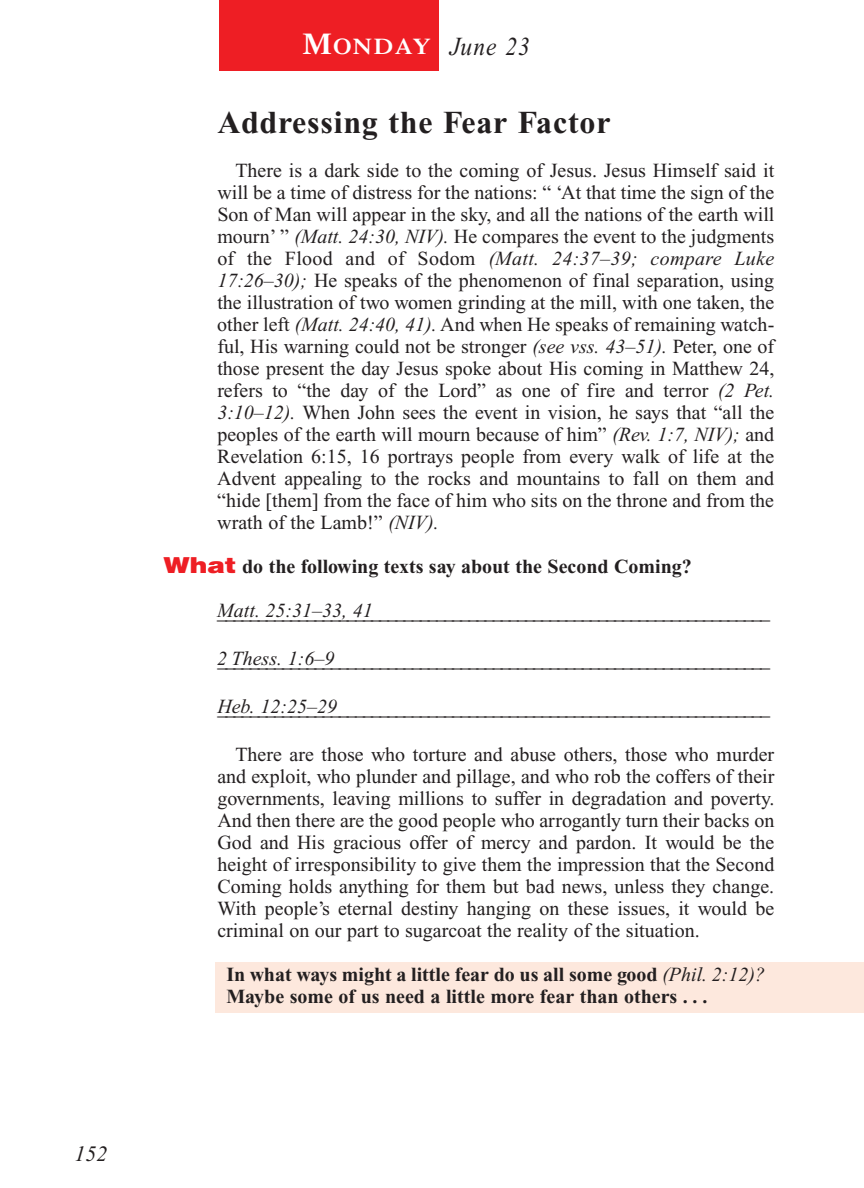
<style>
.page{position:relative;width:864px;height:1188px;background:#fff}
.page>*{position:absolute;margin:0;border:0;box-sizing:border-box;transform-origin:0 0}
.t1{font:700 32px "Times New Roman";letter-spacing:.025em;color:#231f20}
.t2{font:italic 26px "Times New Roman";letter-spacing:.05em;color:#231f20;scale:.9 1}
.t3{font:italic 22px "Times New Roman";color:#231f20}
.t4{font:20px/22px "Times New Roman";color:#231f20;text-align:justify}
.t5{font:italic 20px "Times New Roman";color:#231f20}
.t6{font:700 20px/22px "Times New Roman";color:#231f20}
.s1{font-family:"Times";font-weight:600;font-style:normal;font-size:30px;color:#fff}
.s2{font-family:"Times";font-weight:600;font-style:normal;font-size:22.4px;color:#fff}
.s3{font-style:italic}
.s4{font-family:"Helvetica";font-weight:900;font-size:22px;color:#ee1e24}
.s5{font-weight:400;font-style:italic}
</style>
<div class="page">
<div style="left:215px;top:962px;width:649px;height:51px;background:#fde8dd"></div>
<div style="left:219px;top:0;width:220px;height:70px;background:#ee1e24"></div>
<p class="t3" style="left:74px;top:1146px;width:34px">152</p>
<h2 class="t2" style="left:302px;top:37px;width:254px"><span class="s1">M</span><span class="s2">ONDAY</span> June 23</h2>
<h1 class="t1" style="left:217px;top:111px;width:395px">Addressing the Fear Factor</h1>
<p class="t4" style="left:217px;top:161px;width:559px;text-indent:18px">There is a dark side to the coming of Jesus. Jesus Himself said it will be a time of distress for the nations: “ ‘At that time the sign of the Son of Man will appear in the sky, and all the nations of the earth will mourn’ ” <span class="s3">(Matt. 24:30, NIV).</span> He compares the event to the judgments of the Flood and of Sodom <span class="s3">(Matt. 24:37–39; compare Luke 17:26–30);</span> He speaks of the phenomenon of final separation, using the illustration of two women grinding at the mill, with one taken, the other left <span class="s3">(Matt. 24:40, 41).</span> And when He speaks of remaining watch&shy;ful, His warning could not be stronger <span class="s3">(see vss. 43–51).</span> Peter, one of those present the day Jesus spoke about His coming in Matthew 24, refers to “the day of the Lord” as one of fire and terror <span class="s3">(2 Pet.<br>3:10–12).</span> When John sees the event in vision, he says that “all the peoples of the earth will mourn because of him” <span class="s3">(Rev. 1:7, NIV);</span> and Revelation 6:15, 16 portrays people from every walk of life at the Advent appealing to the rocks and mountains to fall on them and “hide [them] from the face of him who sits on the throne and from the wrath of the Lamb!” <span class="s3">(NIV).</span></p>
<p class="t6" style="left:163px;top:557px;width:530px"><span class="s4">What</span> do the following texts say about the Second Coming?</p>
<p class="t5" style="left:217px;top:603px;width:157px">Matt. 25:31–33, 41</p>
<p class="t5" style="left:217px;top:605px;width:554px">____________________________________________________________________</p>
<p class="t5" style="left:217px;top:653px;width:554px">2 ____________________________________________________________________</p>
<p class="t5" style="left:232px;top:651px;width:104px">Thess. 1:6–9</p>
<p class="t5" style="left:217px;top:699px;width:121px">Heb. 12:25–29</p>
<p class="t5" style="left:217px;top:701px;width:554px">____________________________________________________________________</p>
<p class="t4" style="left:217px;top:745px;width:559px;text-indent:18px">There are those who torture and abuse others, those who murder and exploit, who plunder and pillage, and who rob the coffers of their governments, leaving millions to suffer in degradation and poverty.<br>And then there are the good people who arrogantly turn their backs on God and His gracious offer of mercy and pardon. It would be the height of irresponsibility to give them the impression that the Second Coming holds anything for them but bad news, unless they change.<br>With people’s eternal destiny hanging on these issues, it would be criminal on our part to sugarcoat the reality of the situation.</p>
<p class="t6" style="left:226px;top:965px;width:540px">In what ways might a little fear do us all some good <span class="s5">(Phil. 2:12)?<br></span>Maybe some of us need a little more fear than others . . .</p>
</div>
